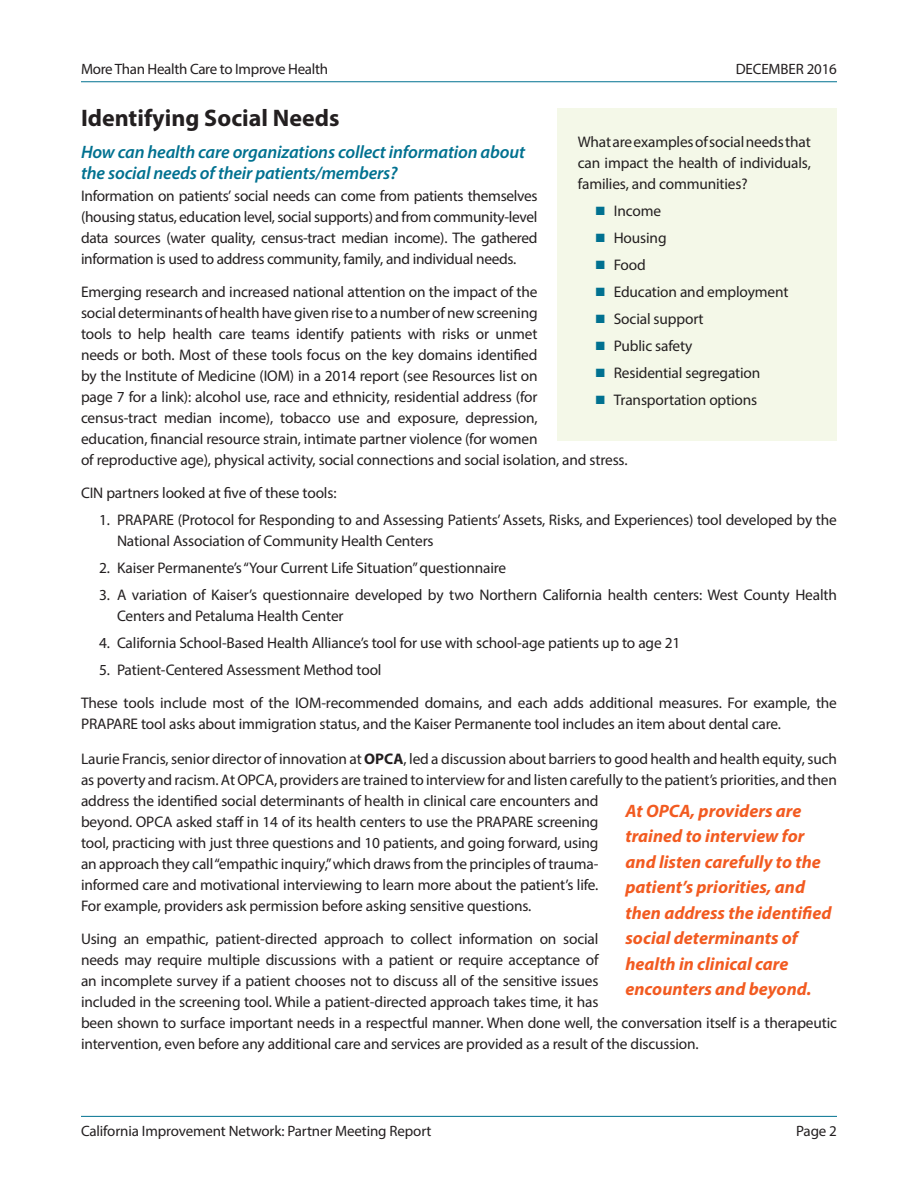
<style>
.page{position:relative;width:918px;height:1188px;background:#fff}
.page>*{position:absolute;margin:0;border:0;box-sizing:border-box;transform-origin:0 0}
.case_example{font:700 24px "Myriad Pro";color:#231f20}
.italic_quote{font:italic 700 18px/25.5px "Myriad Pro";color:#f25b21}
.Question{font:italic 600 18px/21px "Myriad Pro";letter-spacing:-.01em;color:#007190}
.Body_Text{font:15.3px/21px "Myriad Pro";letter-spacing:-.01em;color:#231f20}
.bullet_list{font:15.3px/21px "Myriad Pro";letter-spacing:-.01em;color:#231f20}
.bullet_list-last{font:15.3px "Myriad Pro";letter-spacing:-.01em;color:#231f20}
.body_text_before_ind{font:15.3px "Myriad Pro";letter-spacing:-.01em;color:#231f20}
.intro_text{font:15px "Myriad Pro";letter-spacing:-.01em;color:#231f20}
.s1{font-weight:700}
.s2{color:#007190}
</style>
<div class="page">
<hr style="left:81px;top:1116px;width:756px;height:1px;background:#007190">
<hr style="left:81px;top:81px;width:756px;height:1px;background:#007190">
<div style="left:557px;top:108px;width:279px;height:333px;background:#f4f8e8"></div>
<p class="intro_text" style="left:81px;top:60px;width:249px">More Than Health Care to Improve Health</p>
<p class="intro_text" style="left:736px;top:60px;width:103px">DECEMBER 2016</p>
<p class="case_example" style="left:81px;top:102px;width:260px">Identifying Social Needs</p>
<p class="Question" style="left:81px;top:141px;width:446px">How can health care organizations collect information about the social needs of their patients/members?</p>
<p class="Body_Text" style="left:81px;top:185px;width:458px;text-align:justify">Information on patients’ social needs can come from patients themselves (housing status, education level, social supports) and from community-level data sources (water quality, census-tract median income). The gathered information is used to address community, family, and individual needs.</p>
<p class="Body_Text" style="left:81px;top:281px;width:548px">Emerging research and increased national attention on the impact of the<br>social determinants of health have given rise to a number of new screening<br>tools to help health care teams identify patients with risks or unmet<br>needs or both. Most of these tools focus on the key domains identified<br>by the Institute of Medicine (IOM) in a 2014 report (see Resources list on<br>page 7 for a link): alcohol use, race and ethnicity, residential address (for<br>census-tract median income), tobacco use and exposure, depression,<br>education, financial resource strain, intimate partner violence (for women<br>of reproductive age), physical activity, social connections and social isolation, and stress.</p>
<p class="body_text_before_ind" style="left:81px;top:483px;width:257px">CIN partners looked at five of these tools:</p>
<p class="bullet_list" style="left:117px;top:509px;width:721px;text-indent:-18px">1. PRAPARE (Protocol for Responding to and Assessing Patients’ Assets, Risks, and Experiences) tool developed by the<br>National Association of Community Health Centers</p>
<p class="bullet_list" style="left:99px;top:557px;width:409px">2. Kaiser Permanente’s “Your Current Life Situation” questionnaire</p>
<p class="bullet_list" style="left:117px;top:584px;width:721px;text-indent:-18px">3. A variation of Kaiser’s questionnaire developed by two Northern California health centers: West County Health<br>Centers and Petaluma Health Center</p>
<p class="bullet_list" style="left:99px;top:632px;width:583px">4. California School-Based Health Alliance’s tool for use with school-age patients up to age 21</p>
<p class="bullet_list-last" style="left:99px;top:660px;width:284px">5. Patient-Centered Assessment Method tool</p>
<p class="Body_Text" style="left:81px;top:692px;width:758px">These tools include most of the IOM-recommended domains, and each adds additional measures. For example, the<br>PRAPARE tool asks about immigration status, and the Kaiser Permanente tool includes an item about dental care.</p>
<p class="Body_Text" style="left:81px;top:748px;width:757px">Laurie Francis, senior director of innovation at <span class="s1">OPCA</span>, led a discussion about barriers to good health and health equity, such as poverty and racism. At OPCA, providers are trained to interview for and listen carefully to the patient’s priorities, and then address the identified social determinants of health in clinical care encounters and<br>beyond. OPCA asked staff in 14 of its health centers to use the PRAPARE screening<br>tool, practicing with just three questions and 10 patients, and going forward, using<br>an approach they call “empathic inquiry,” which draws from the principles of trauma-<br>informed care and motivational interviewing to learn more about the patient’s life.<br>For example, providers ask permission before asking sensitive questions.</p>
<p class="Body_Text" style="left:81px;top:928px;width:758px">Using an empathic, patient-directed approach to collect information on social<br>needs may require multiple discussions with a patient or require acceptance of<br>an incomplete survey if a patient chooses not to discuss all of the sensitive issues<br>included in the screening tool. While a patient-directed approach takes time, it has<br>been shown to surface important needs in a respectful manner. When done well, the conversation itself is a therapeutic intervention, even before any additional care and services are provided as a result of the discussion.</p>
<p class="Body_Text" style="left:578px;top:131px;width:235px;text-align:justify">What are examples of social needs that can impact the health of individuals, families, and communities?</p>
<p class="bullet_list" style="left:596px;top:200px;width:67px"><span class="s2">■</span> Income</p>
<p class="bullet_list" style="left:596px;top:227px;width:72px"><span class="s2">■</span> Housing</p>
<p class="bullet_list" style="left:596px;top:254px;width:52px"><span class="s2">■</span> Food</p>
<p class="bullet_list" style="left:596px;top:281px;width:194px"><span class="s2">■</span> Education and employment</p>
<p class="bullet_list" style="left:596px;top:308px;width:109px"><span class="s2">■</span> Social support</p>
<p class="bullet_list" style="left:596px;top:335px;width:98px"><span class="s2">■</span> Public safety</p>
<p class="bullet_list" style="left:596px;top:362px;width:166px"><span class="s2">■</span> Residential segregation</p>
<p class="bullet_list" style="left:596px;top:389px;width:163px"><span class="s2">■</span> Transportation options</p>
<p class="italic_quote" style="left:626px;top:797px;width:208px">At OPCA, providers are trained to interview for and listen carefully to the patient’s priorities, and then address the identified social determinants of health in clinical care encounters and beyond.</p>
<p class="intro_text" style="left:81px;top:1122px;width:352px">California Improvement Network: Partner Meeting Report</p>
<p class="intro_text" style="left:796px;top:1122px;width:42px">Page 2</p>
</div>
